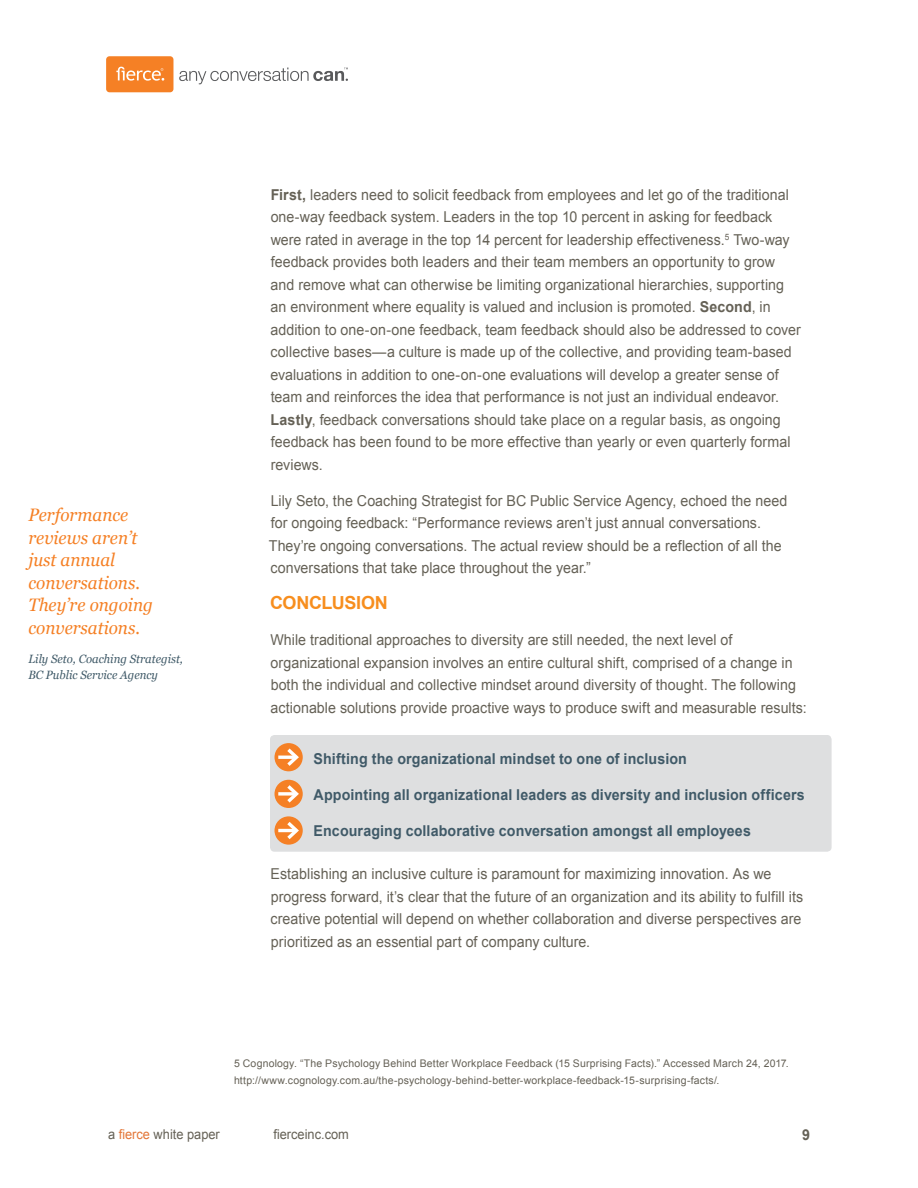
<style>
.page{position:relative;width:918px;height:1188px;background:#fff}
.page>*{position:absolute;margin:0;border:0;box-sizing:border-box;transform-origin:0 0}
.t1{font:italic 18px/22.5px "Georgia";color:#f58025;scale:.95 1}
.t2{font:700 18px "Arial";letter-spacing:-.02em;color:#f78e1e}
.t3{font:15px/22.5px "Arial";letter-spacing:.005em;color:#656156;scale:.95 1}
.t4{font:700 15px "Arial";letter-spacing:.01em;color:#405a68;scale:.95 1}
.t5{font:700 15px "Arial";color:#656156;scale:.95 1}
.t6{font:13.5px "Arial";color:#656156;scale:.95 1}
.t7{font:italic 12px/16.5px "Georgia";color:#405a68;scale:.95 1}
.t8{font:10.5px/17.2px "Arial";letter-spacing:.015em;color:#656156}
.s1{font-weight:700}
.s2{color:#e37739}
</style>
<div class="page">
<svg style="left:179px;top:68px;width:169px;height:16px"></svg>
<div style="left:106px;top:56px;width:67px;height:36px;background:#f58025;border-radius:3px"></div>
<svg style="left:116px;top:67px;width:48px;height:14px"></svg>
<div style="left:270px;top:735px;width:562px;height:117px;background:#dedfe0;border-radius:4px"></div>
<div style="left:275px;top:743px;width:28px;height:28px;background:#f58025;border-radius:50%"></div>
<hr style="left:278px;top:756px;width:18px;height:3px;background:#fff">
<svg style="left:284px;top:745px;width:17px;height:24px"></svg>
<div style="left:275px;top:780px;width:28px;height:28px;background:#f58025;border-radius:50%"></div>
<svg style="left:278px;top:792px;width:6px;height:4px"></svg>
<svg style="left:284px;top:782px;width:17px;height:24px"></svg>
<div style="left:275px;top:816px;width:28px;height:29px;background:#f58025;border-radius:50%"></div>
<hr style="left:278px;top:829px;width:18px;height:3px;background:#fff">
<svg style="left:284px;top:818px;width:17px;height:25px"></svg>
<p class="t1" style="left:28px;top:503px;width:133px">Performance reviews aren’t just annual conversations.<br>They’re ongoing conversations.</p>
<p class="t7" style="left:28px;top:650px;width:164px">Lily Seto, Coaching Strategist,<br>BC Public Service Agency</p>
<p class="t3" style="left:270px;top:184px;width:560px"><span class="s1">First,</span> leaders need to solicit feedback from employees and let go of the traditional one-way feedback system. Leaders in the top 10 percent in asking for feedback were rated in average in the top 14 percent for leadership effectiveness.<sup>5</sup> Two-way feedback provides both leaders and their team members an opportunity to grow and remove what can otherwise be limiting organizational hierarchies, supporting an environment where equality is valued and inclusion is promoted. <span class="s1">Second</span>, in addition to one-on-one feedback, team feedback should also be addressed to cover collective bases—a culture is made up of the collective, and providing team-based evaluations in addition to one-on-one evaluations will develop a greater sense of team and reinforces the idea that performance is not just an individual endeavor.<br><span class="s1">Lastly</span>, feedback conversations should take place on a regular basis, as ongoing feedback has been found to be more effective than yearly or even quarterly formal reviews.</p>
<p class="t3" style="left:269px;top:490px;width:547px">Lily Seto, the Coaching Strategist for BC Public Service Agency, echoed the need for ongoing feedback: “Performance reviews aren’t just annual conversations.<br>They’re ongoing conversations. The actual review should be a reflection of all the conversations that take place throughout the year.”</p>
<p class="t2" style="left:270px;top:591px;width:119px">CONCLUSION</p>
<p class="t3" style="left:270px;top:629px;width:566px">While traditional approaches to diversity are still needed, the next level of organizational expansion involves an entire cultural shift, comprised of a change in both the individual and collective mindset around diversity of thought. The following actionable solutions provide proactive ways to produce swift and measurable results:</p>
<p class="t4" style="left:314px;top:749px;width:395px">Shifting the organizational mindset to one of inclusion</p>
<p class="t4" style="left:314px;top:785px;width:519px">Appointing all organizational leaders as diversity and inclusion officers</p>
<p class="t4" style="left:314px;top:821px;width:462px">Encouraging collaborative conversation amongst all employees</p>
<p class="t3" style="left:271px;top:863px;width:562px">Establishing an inclusive culture is paramount for maximizing innovation. As we progress forward, it’s clear that the future of an organization and its ability to fulfill its creative potential will depend on whether collaboration and diverse perspectives are prioritized as an essential part of company culture.</p>
<p class="t8" style="left:234px;top:1055px;width:556px">5 Cognology. “The Psychology Behind Better Workplace Feedback (15 Surprising Facts).” Accessed March 24, 2017. http://www.cognology.com.au/the-psychology-behind-better-workplace-feedback-15-surprising-facts/.</p>
<p class="t6" style="left:108px;top:1125px;width:119px">a <span class="s2">fierce</span> white paper</p>
<p class="t6" style="left:273px;top:1125px;width:81px">fierceinc.com</p>
<p class="t5" style="left:802px;top:1125px;width:10px">9</p>
</div>
